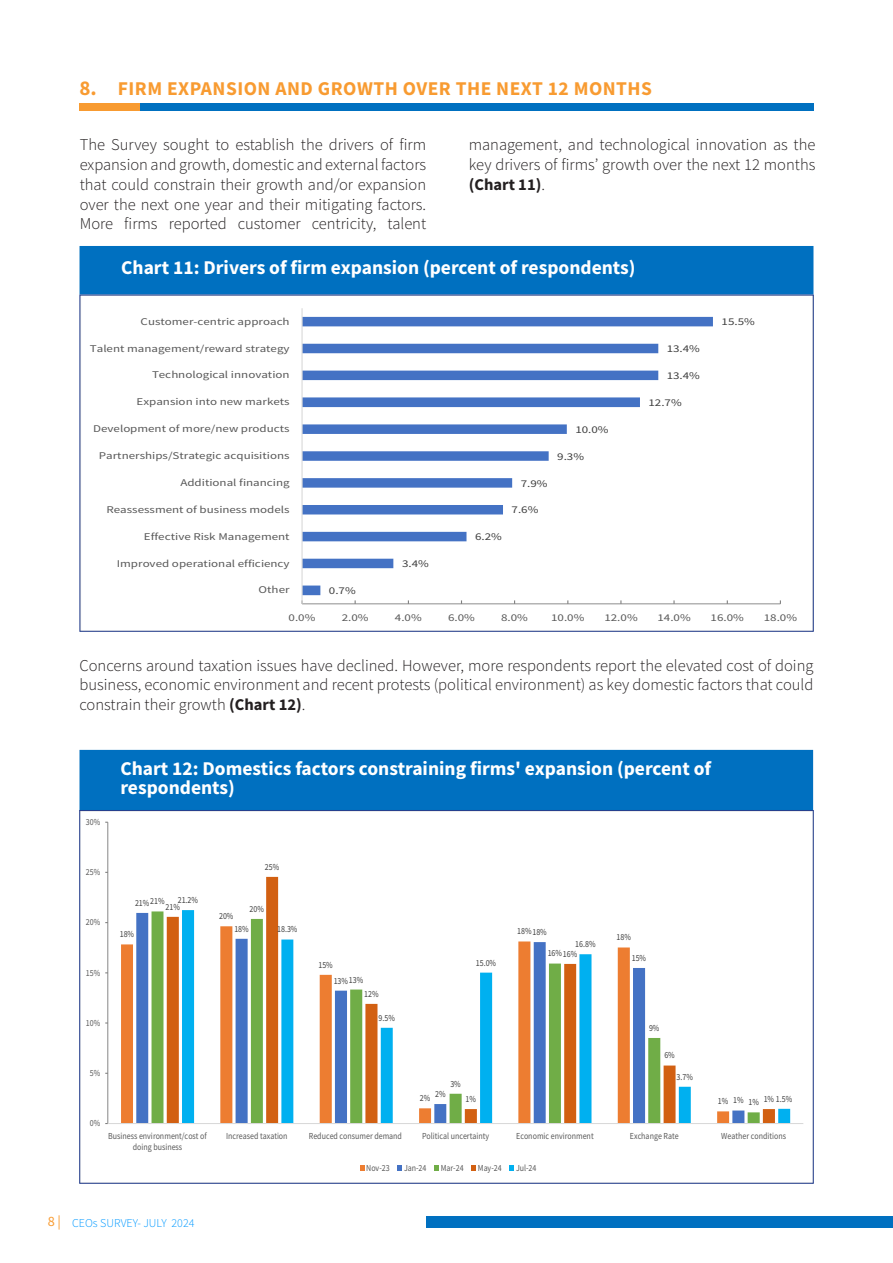
<style>
.page{position:relative;width:893px;height:1263px;background:#fff}
.page>*{position:absolute;margin:0;border:0;box-sizing:border-box;transform-origin:0 0}
.t1{font:700 19.5px/19.5px "Source Sans Pro";color:#fff}
.t2{font:700 19.5px "Source Sans Pro";letter-spacing:.025em;color:#f89b31}
.t3{font:300 16.5px/19.8px "Source Sans Pro";color:#231f20;text-align:justify}
.t4{font:300 12px "Source Sans Pro";color:#09f}
.t5{font:10.35px "Source Sans Pro";color:#595959;scale:1.26 1}
.t6{font:10.35px "Source Sans Pro";letter-spacing:-.005em;color:#404040;scale:1.26 1}
.t7{font:9.15px/11.6px "Source Sans Pro";color:#595959;text-align:center;scale:.86 1}
.t8{font:9.15px "Source Sans Pro";letter-spacing:-.005em;color:#404040;scale:.86 1}
.s1{font-size:21px}
.s2{font-weight:700}
.s3{font-weight:400;font-size:14.25px;color:#f89b31}
</style>
<div class="page">
<div style="left:426px;top:1217px;width:467px;height:11px;background:#0070c0"></div>
<div style="left:80px;top:246px;width:733px;height:49px;background:#0070c0;border:3px solid #0070c0"></div>
<svg style="left:303px;top:317px;width:410px;height:278px"></svg>
<hr style="left:302px;top:603px;width:478px;height:1px;background:#7f7f7f">
<hr style="left:302px;top:308px;width:1px;height:296px;background:#d9d9d9">
<div style="left:80px;top:750px;width:733px;height:60px;background:#0070c0"></div>
<div style="left:121px;top:944px;width:12px;height:179px;background:#ed7d31"></div>
<svg style="left:136px;top:913px;width:16px;height:210px;background:#6e93cd"></svg>
<svg style="left:152px;top:911px;width:15px;height:212px;background:#90bd6e"></svg>
<svg style="left:167px;top:877px;width:112px;height:246px"></svg>
<svg style="left:182px;top:910px;width:608px;height:213px"></svg>
<hr style="left:107px;top:822px;width:1px;height:301px;background:#7f7f7f">
<hr style="left:108px;top:1123px;width:695px;height:1px;background:#d9d9d9">
<svg style="left:360px;top:1165px;width:4px;height:6px"></svg>
<svg style="left:398px;top:1165px;width:4px;height:6px"></svg>
<svg style="left:434px;top:1165px;width:5px;height:6px"></svg>
<svg style="left:471px;top:1165px;width:5px;height:6px"></svg>
<svg style="left:510px;top:1165px;width:4px;height:6px"></svg>
<div style="left:80px;top:104px;width:61px;height:7px;background:#f89b31"></div>
<div style="left:140px;top:104px;width:673px;height:7px;background:#0070c0"></div>
<p class="t2" style="left:80px;top:76px;width:574px"><span class="s1">8.</span> FIRM EXPANSION AND GROWTH OVER THE NEXT 12 MONTHS</p>
<p class="t3" style="left:80px;top:135px;width:348px">The Survey sought to establish the drivers of firm expansion and growth, domestic and external factors that could constrain their growth and/or expansion over the next one year and their mitigating factors.<br>More firms reported customer centricity, talent</p>
<p class="t3" style="left:469px;top:135px;width:348px">management, and technological innovation as the key drivers of firms’ growth over the next 12 months <span class="s2">(Chart 11)</span>.</p>
<p class="t1" style="left:121px;top:258px;width:516px">Chart 11: Drivers of firm expansion (percent of respondents)</p>
<p class="t5" style="left:141px;top:315px;width:120px">Customer-centric approach</p>
<p class="t5" style="left:90px;top:342px;width:160px">Talent management/reward strategy</p>
<p class="t6" style="left:667px;top:342px;width:28px">13.4%</p>
<p class="t5" style="left:152px;top:368px;width:111px">Technological innovation</p>
<p class="t6" style="left:667px;top:369px;width:28px">13.4%</p>
<p class="t5" style="left:137px;top:395px;width:123px">Expansion into new markets</p>
<p class="t6" style="left:648px;top:396px;width:28px">12.7%</p>
<p class="t5" style="left:93px;top:422px;width:157px">Development of more/new products</p>
<p class="t6" style="left:575px;top:423px;width:28px">10.0%</p>
<p class="t5" style="left:99px;top:449px;width:153px">Partnerships/Strategic acquisitions</p>
<p class="t6" style="left:557px;top:450px;width:23px">9.3%</p>
<p class="t5" style="left:180px;top:476px;width:88px">Additional financing</p>
<p class="t6" style="left:521px;top:477px;width:23px">7.9%</p>
<p class="t5" style="left:106px;top:503px;width:147px">Reassessment of business models</p>
<p class="t6" style="left:512px;top:503px;width:23px">7.6%</p>
<p class="t5" style="left:144px;top:530px;width:117px">Effective Risk Management</p>
<p class="t6" style="left:475px;top:530px;width:23px">6.2%</p>
<p class="t5" style="left:117px;top:556px;width:139px">Improved operational efficiency</p>
<p class="t6" style="left:402px;top:557px;width:23px">3.4%</p>
<p class="t5" style="left:259px;top:583px;width:26px">Other</p>
<p class="t6" style="left:329px;top:584px;width:23px">0.7%</p>
<p class="t6" style="left:722px;top:315px;width:28px">15.5%</p>
<p class="t5" style="left:289px;top:611px;width:23px">0.0%</p>
<p class="t5" style="left:342px;top:611px;width:23px">2.0%</p>
<p class="t5" style="left:395px;top:611px;width:23px">4.0%</p>
<p class="t5" style="left:448px;top:611px;width:23px">6.0%</p>
<p class="t5" style="left:501px;top:611px;width:23px">8.0%</p>
<p class="t5" style="left:551px;top:611px;width:28px">10.0%</p>
<p class="t5" style="left:604px;top:611px;width:28px">12.0%</p>
<p class="t5" style="left:657px;top:611px;width:28px">14.0%</p>
<p class="t5" style="left:711px;top:611px;width:28px">16.0%</p>
<p class="t5" style="left:764px;top:611px;width:28px">18.0%</p>
<p class="t3" style="left:80px;top:655px;width:735px">Concerns around taxation issues have declined. However, more respondents report the elevated cost of doing business, economic environment and recent protests (political environment) as key domestic factors that could constrain their growth <span class="s2">(Chart 12)</span>.</p>
<p class="t7" style="left:86px;top:816px;width:18px">30%</p>
<p class="t1" style="left:120px;top:758px;width:592px">Chart 12: Domestics factors constraining firms' expansion (percent of respondents)</p>
<p class="t7" style="left:86px;top:866px;width:18px">25%</p>
<p class="t7" style="left:86px;top:916px;width:18px">20%</p>
<p class="t7" style="left:86px;top:967px;width:18px">15%</p>
<p class="t7" style="left:86px;top:1017px;width:18px">10%</p>
<p class="t7" style="left:90px;top:1067px;width:14px">5%</p>
<p class="t7" style="left:90px;top:1117px;width:14px">0%</p>
<p class="t8" style="left:178px;top:894px;width:25px">21.2%</p>
<p class="t8" style="left:150px;top:895px;width:18px">21%</p>
<p class="t8" style="left:135px;top:897px;width:18px">21%</p>
<p class="t8" style="left:166px;top:901px;width:18px">21%</p>
<p class="t8" style="left:120px;top:928px;width:18px">18%</p>
<p class="t8" style="left:219px;top:910px;width:18px">20%</p>
<p class="t8" style="left:265px;top:861px;width:18px">25%</p>
<p class="t8" style="left:250px;top:903px;width:18px">20%</p>
<p class="t8" style="left:234px;top:923px;width:18px">18%</p>
<p class="t8" style="left:277px;top:923px;width:25px">18.3%</p>
<p class="t8" style="left:318px;top:959px;width:18px">15%</p>
<p class="t8" style="left:349px;top:974px;width:18px">13%</p>
<p class="t8" style="left:334px;top:975px;width:18px">13%</p>
<p class="t8" style="left:364px;top:988px;width:18px">12%</p>
<p class="t8" style="left:379px;top:1012px;width:21px">9.5%</p>
<p class="t8" style="left:476px;top:957px;width:25px">15.0%</p>
<p class="t8" style="left:517px;top:926px;width:36px">18% 18%</p>
<p class="t8" style="left:575px;top:938px;width:25px">16.8%</p>
<p class="t8" style="left:548px;top:948px;width:36px">16%16%</p>
<p class="t8" style="left:616px;top:931px;width:18px">18%</p>
<p class="t8" style="left:632px;top:952px;width:18px">15%</p>
<p class="t8" style="left:450px;top:1078px;width:14px">3%</p>
<p class="t8" style="left:435px;top:1088px;width:14px">2%</p>
<p class="t8" style="left:420px;top:1092px;width:14px">2%</p>
<p class="t8" style="left:466px;top:1093px;width:14px">1%</p>
<p class="t8" style="left:649px;top:1022px;width:14px">9%</p>
<p class="t8" style="left:664px;top:1049px;width:14px">6%</p>
<p class="t8" style="left:677px;top:1071px;width:21px">3.7%</p>
<p class="t8" style="left:764px;top:1093px;width:35px">1% 1.5%</p>
<p class="t8" style="left:733px;top:1094px;width:14px">1%</p>
<p class="t8" style="left:718px;top:1095px;width:14px">1%</p>
<p class="t8" style="left:748px;top:1096px;width:14px">1%</p>
<p class="t7" style="left:108px;top:1130px;width:116px">Business environment/cost of doing business</p>
<p class="t7" style="left:226px;top:1130px;width:73px">Increased taxation</p>
<p class="t7" style="left:309px;top:1130px;width:110px">Reduced consumer demand</p>
<p class="t7" style="left:422px;top:1130px;width:79px">Political uncertainty</p>
<p class="t7" style="left:516px;top:1130px;width:92px">Economic environment</p>
<p class="t7" style="left:630px;top:1130px;width:58px">Exchange Rate</p>
<p class="t7" style="left:721px;top:1130px;width:77px">Weather conditions</p>
<p class="t7" style="left:366px;top:1162px;width:29px">Nov-23</p>
<p class="t7" style="left:404px;top:1162px;width:28px">Jan-24</p>
<p class="t7" style="left:441px;top:1162px;width:28px">Mar-24</p>
<p class="t7" style="left:478px;top:1162px;width:29px">May-24</p>
<p class="t7" style="left:516px;top:1162px;width:25px">Jul-24</p>
<p class="t4" style="left:48px;top:1216px;width:148px"><span class="s3">8 |</span> CEOs SURVEY- JULY 2024</p>
</div>
